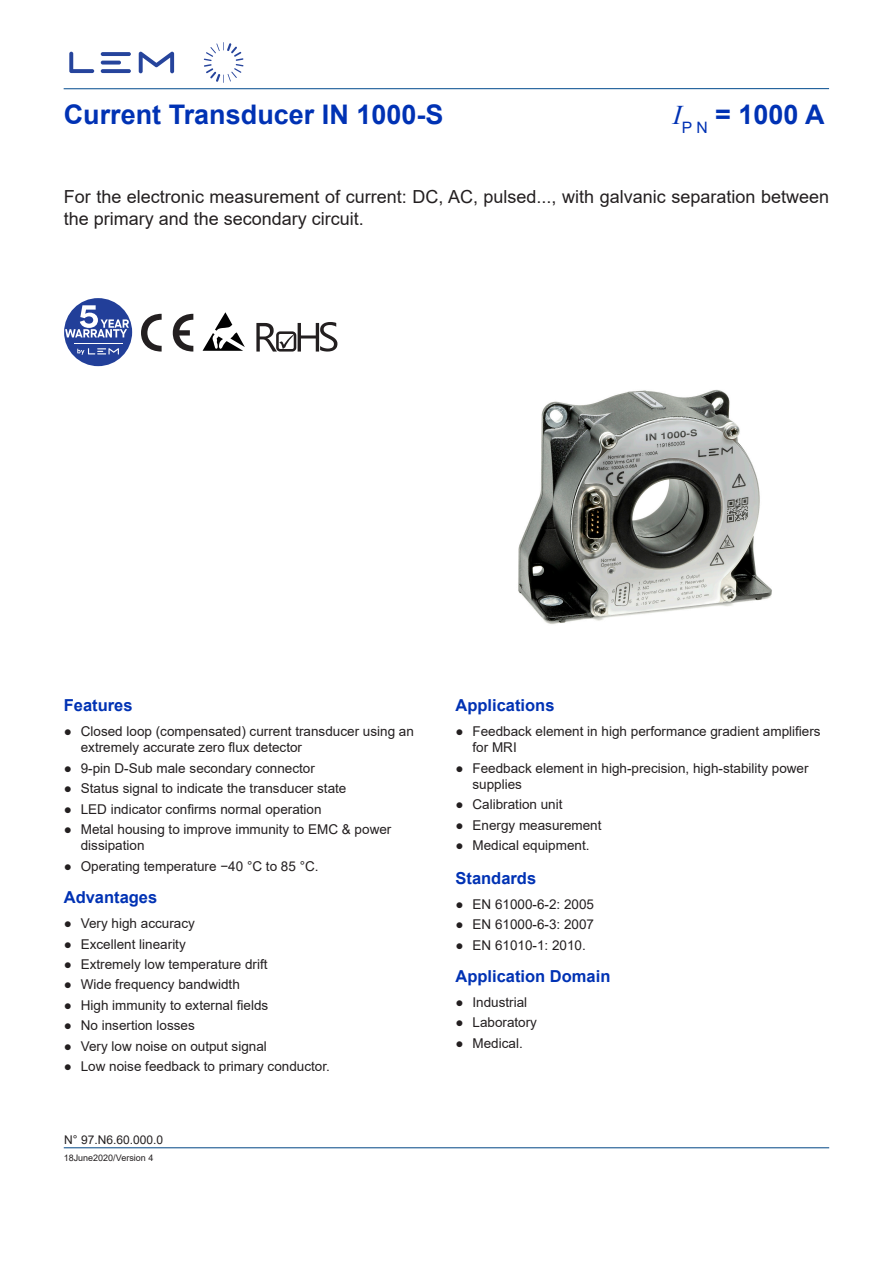
<style>
.page{position:relative;width:893px;height:1263px;background:#fff}
.page>*{position:absolute;margin:0;border:0;box-sizing:border-box;transform-origin:0 0}
.t1{font:700 27px "Arial";color:#0032b4}
.Introduction_text{font:18px/21.6px "Arial";color:#231f20}
.Blue_title{font:700 16.5px "Arial";color:#0032b4}
.t2{font:13.5px/16.2px "Arial";color:#231f20}
.t3{font:12px "Arial";color:#231f20}
.t4{font:9px "Arial";color:#231f20}
.s1{font-family:"Times New Roman";font-weight:400;font-style:italic}
</style>
<div class="page">
<hr style="left:64px;top:1147px;width:765px;height:1px;background:#004685">
<hr style="left:64px;top:88px;width:765px;height:1px;background:#004a8d">
<svg style="left:69px;top:52px;width:105px;height:21px"></svg>
<svg style="left:204px;top:42px;width:39px;height:41px"></svg>
<div style="left:64px;top:298px;width:68px;height:68px;background:#223f99;border-radius:50%"></div>
<svg style="left:77px;top:348px;width:42px;height:7px"></svg>
<hr style="left:74px;top:343px;width:49px;height:1px;background:#fff">
<svg style="left:65px;top:305px;width:64px;height:32px"></svg>
<svg style="left:141px;top:314px;width:21px;height:38px"></svg>
<svg style="left:173px;top:314px;width:20px;height:38px"></svg>
<svg style="left:256px;top:322px;width:81px;height:30px"></svg>
<svg style="left:203px;top:312px;width:42px;height:39px"></svg>
<img style="left:518px;top:389px;width:254px;height:235px">
<h1 class="t1" style="left:64px;top:95px;width:381px">Current Transducer IN 1000-S</h1>
<h1 class="t1" style="left:673px;top:95px;width:153px"><span class="s1">I</span><sub>P</sub> <sub>N</sub> = 1000 A</h1>
<p class="Introduction_text" style="left:64px;top:186px;width:767px">For the electronic measurement of current: DC, AC, pulsed..., with galvanic separation between the primary and the secondary circuit.</p>
<p class="Blue_title" style="left:64px;top:694px;width:70px">Features</p>
<p class="t2" style="left:81px;top:723px;width:335px;text-indent:-17px">● Closed loop (compensated) current transducer using an extremely accurate zero flux detector</p>
<p class="t2" style="left:64px;top:760px;width:253px">● 9-pin D-Sub male secondary connector</p>
<p class="t2" style="left:64px;top:780px;width:284px">● Status signal to indicate the transducer state</p>
<p class="t2" style="left:64px;top:801px;width:259px">● LED indicator confirms normal operation</p>
<p class="t2" style="left:81px;top:821px;width:312px;text-indent:-17px">● Metal housing to improve immunity to EMC &amp; power dissipation</p>
<p class="t2" style="left:64px;top:858px;width:256px">● Operating temperature −40 °C to 85 °C.</p>
<p class="Blue_title" style="left:64px;top:886px;width:95px">Advantages</p>
<p class="t2" style="left:64px;top:915px;width:133px">● Very high accuracy</p>
<p class="t2" style="left:64px;top:935px;width:124px">● Excellent linearity</p>
<p class="t2" style="left:64px;top:956px;width:205px">● Extremely low temperature drift</p>
<p class="t2" style="left:64px;top:976px;width:178px">● Wide frequency bandwidth</p>
<p class="t2" style="left:64px;top:997px;width:206px">● High immunity to external fields</p>
<p class="t2" style="left:64px;top:1017px;width:133px">● No insertion losses</p>
<p class="t2" style="left:64px;top:1038px;width:205px">● Very low noise on output signal</p>
<p class="t2" style="left:64px;top:1058px;width:268px">● Low noise feedback to primary conductor.</p>
<p class="t3" style="left:64px;top:1131px;width:100px">N° 97.N6.60.000.0</p>
<p class="t4" style="left:64px;top:1151px;width:91px">18June2020/Version 4</p>
<p class="Blue_title" style="left:455px;top:694px;width:101px">Applications</p>
<p class="t2" style="left:472px;top:723px;width:350px;text-indent:-17px">● Feedback element in high performance gradient amplifiers for MRI</p>
<p class="t2" style="left:472px;top:760px;width:338px;text-indent:-17px">● Feedback element in high-precision, high-stability power supplies</p>
<p class="t2" style="left:455px;top:796px;width:109px">● Calibration unit</p>
<p class="t2" style="left:455px;top:817px;width:148px">● Energy measurement</p>
<p class="t2" style="left:455px;top:837px;width:136px">● Medical equipment.</p>
<p class="Blue_title" style="left:455px;top:867px;width:82px">Standards</p>
<p class="t2" style="left:455px;top:896px;width:140px">● EN 61000-6-2: 2005</p>
<p class="t2" style="left:455px;top:916px;width:140px">● EN 61000-6-3: 2007</p>
<p class="t2" style="left:455px;top:937px;width:132px">● EN 61010-1: 2010.</p>
<p class="Blue_title" style="left:455px;top:965px;width:156px">Application Domain</p>
<p class="t2" style="left:455px;top:994px;width:73px">● Industrial</p>
<p class="t2" style="left:455px;top:1014px;width:83px">● Laboratory</p>
<p class="t2" style="left:455px;top:1035px;width:69px">● Medical.</p>
</div>
